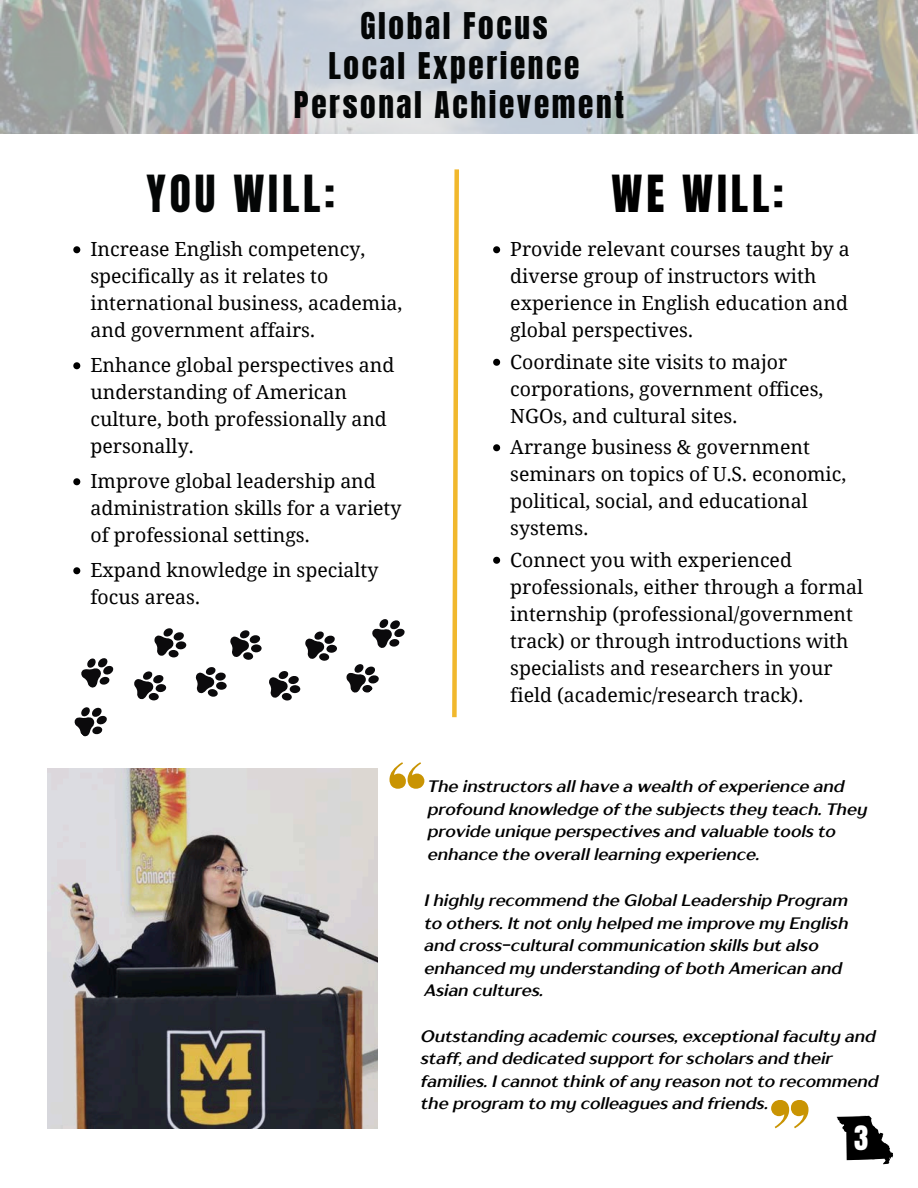
<style>
.page{position:relative;width:918px;height:1188px;background:#fff}
.page>*{position:absolute;margin:0;border:0;box-sizing:border-box;transform-origin:0 0}
.t1{font:43.5px "Anton";letter-spacing:.09em;color:#040606}
.t2{font:43.5px "Anton";letter-spacing:.09em;color:#000}
.t3{font:31.35px/39.3px "Anton";letter-spacing:.085em;color:#040606;text-align:center}
.t4{font:28.8px "Anton";color:#fff}
.t5{font:19.5px/27px "Noto Serif";color:#000}
.t6{font:italic 700 16.5px/22.5px "TT Drugs";color:#000}
</style>
<div class="page">
<img style="left:0;top:0;width:918px;height:134px">
<svg style="left:837px;top:1116px;width:56px;height:48px"></svg>
<svg style="left:452px;top:169px;width:7px;height:549px"></svg>
<img style="left:48px;top:769px;width:330px;height:360px">
<svg style="left:389px;top:762px;width:35px;height:27px"></svg>
<svg style="left:771px;top:1100px;width:38px;height:28px"></svg>
<svg style="left:74px;top:707px;width:33px;height:30px"></svg>
<svg style="left:81px;top:658px;width:33px;height:30px"></svg>
<svg style="left:134px;top:619px;width:271px;height:82px"></svg>
<svg style="left:73px;top:246px;width:7px;height:7px"></svg>
<svg style="left:73px;top:362px;width:7px;height:7px"></svg>
<svg style="left:73px;top:478px;width:7px;height:7px"></svg>
<svg style="left:73px;top:567px;width:7px;height:7px"></svg>
<svg style="left:493px;top:246px;width:7px;height:7px"></svg>
<svg style="left:493px;top:359px;width:7px;height:7px"></svg>
<svg style="left:493px;top:444px;width:7px;height:7px"></svg>
<svg style="left:493px;top:557px;width:7px;height:7px"></svg>
<p class="t3" style="left:294px;top:7px;width:332px">Global Focus<br>Local Experience<br>Personal Achievement</p>
<p class="t1" style="left:146px;top:163px;width:190px">YOU WILL:</p>
<p class="t2" style="left:611px;top:163px;width:174px">WE WILL:</p>
<p class="t5" style="left:90px;top:235px;width:313px">Increase English competency, specifically as it relates to international business, academia, and government affairs.</p>
<h2 class="t5" style="left:90px;top:351px;width:305px">Enhance global perspectives and understanding of American culture, both professionally and personally.</h2>
<p class="t5" style="left:90px;top:467px;width:313px">Improve global leadership and administration skills for a variety of professional settings.</p>
<h1 class="t5" style="left:90px;top:556px;width:290px">Expand knowledge in specialty focus areas.</h1>
<h1 class="t5" style="left:510px;top:235px;width:341px">Provide relevant courses taught by a diverse group of instructors with experience in English education and global perspectives.</h1>
<p class="t5" style="left:510px;top:348px;width:315px">Coordinate site visits to major corporations, government offices,<br>NGOs, and cultural sites.</p>
<p class="t5" style="left:510px;top:433px;width:338px">Arrange business &amp; government seminars on topics of U.S. economic, political, social, and educational systems.</p>
<p class="t5" style="left:510px;top:546px;width:354px">Connect you with experienced professionals, either through a formal internship (professional/government track) or through introductions with specialists and researchers in your field (academic/research track).</p>
<p class="t6" style="left:428px;top:775px;width:441px">The instructors all have a wealth of experience and profound knowledge of the subjects they teach. They provide unique perspectives and valuable tools to enhance the overall learning experience.</p>
<p class="t6" style="left:424px;top:889px;width:426px">I highly recommend the Global Leadership Program to others. It not only helped me improve my English and cross-cultural communication skills but also enhanced my understanding of both American and Asian cultures.</p>
<p class="t6" style="left:421px;top:1024px;width:459px">Outstanding academic courses, exceptional faculty and staff, and dedicated support for scholars and their families. I cannot think of any reason not to recommend the program to my colleagues and friends.</p>
<p class="t4" style="left:854px;top:1118px;width:16px">3</p>
</div>
